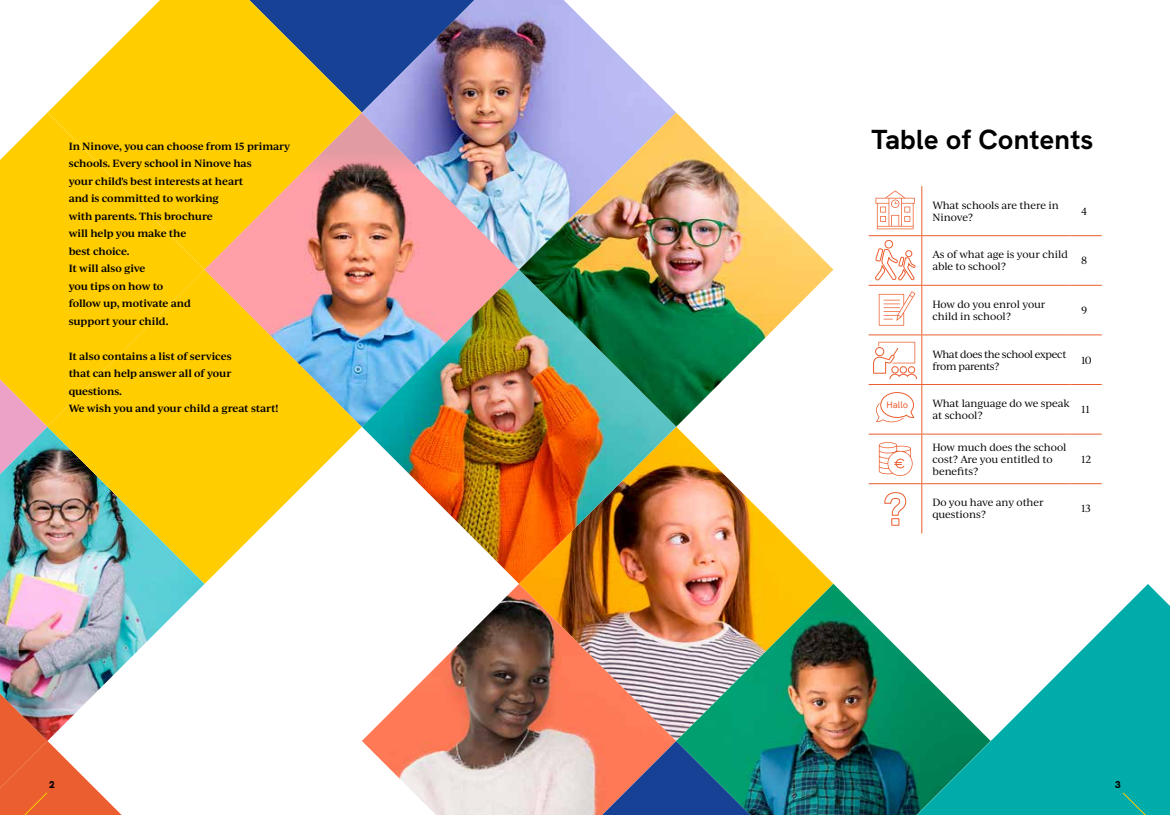
<style>
.page{position:relative;width:1170px;height:815px;background:#fff}
.page>*{position:absolute;margin:0;border:0;box-sizing:border-box;transform-origin:0 0}
.t1{font:700 27.5px "HK Grotesk";color:#000}
.t2{font:600 10px/17.5px "Ivy Journal";letter-spacing:-.01em;color:#000}
.t3{font:10px/12px "Ivy Journal";letter-spacing:-.015em;color:#000}
.t4{font:10px/12px "Ivy Journal";letter-spacing:-.04em;color:#000}
.t5{font:900 10px "HK Grotesk";color:#000}
.t6{font:9.38px "HK Grotesk";color:#eb5e2f}
</style>
<div class="page">
<hr style="left:921px;top:186px;width:1px;height:49px;background:#eb5e2f">
<hr style="left:868px;top:235px;width:53px;height:1px;background:#eb5e2f">
<hr style="left:921px;top:235px;width:149px;height:1px;background:#eb5e2f">
<hr style="left:921px;top:236px;width:1px;height:49px;background:#eb5e2f">
<hr style="left:868px;top:285px;width:53px;height:1px;background:#eb5e2f">
<hr style="left:921px;top:285px;width:149px;height:1px;background:#eb5e2f">
<hr style="left:921px;top:286px;width:1px;height:49px;background:#eb5e2f">
<hr style="left:868px;top:335px;width:53px;height:1px;background:#eb5e2f">
<hr style="left:921px;top:335px;width:149px;height:1px;background:#eb5e2f">
<hr style="left:921px;top:335px;width:1px;height:49px;background:#eb5e2f">
<hr style="left:868px;top:384px;width:53px;height:1px;background:#eb5e2f">
<hr style="left:921px;top:384px;width:149px;height:1px;background:#eb5e2f">
<hr style="left:921px;top:385px;width:1px;height:49px;background:#eb5e2f">
<hr style="left:868px;top:434px;width:53px;height:1px;background:#eb5e2f">
<hr style="left:921px;top:434px;width:149px;height:1px;background:#eb5e2f">
<hr style="left:921px;top:434px;width:1px;height:49px;background:#eb5e2f">
<hr style="left:868px;top:483px;width:53px;height:1px;background:#eb5e2f">
<hr style="left:921px;top:483px;width:149px;height:1px;background:#eb5e2f">
<hr style="left:921px;top:484px;width:1px;height:49px;background:#eb5e2f">
<hr style="left:1070px;top:235px;width:31px;height:1px;background:#eb5e2f">
<hr style="left:1070px;top:285px;width:31px;height:1px;background:#eb5e2f">
<hr style="left:1070px;top:335px;width:31px;height:1px;background:#eb5e2f">
<hr style="left:1070px;top:384px;width:31px;height:1px;background:#eb5e2f">
<hr style="left:1070px;top:434px;width:31px;height:1px;background:#eb5e2f">
<hr style="left:1070px;top:483px;width:31px;height:1px;background:#eb5e2f">
<svg style="left:0;top:113px;width:47px;height:314px;fill:#ffcd00"></svg>
<img style="left:362px;top:584px;width:628px;height:231px">
<img style="left:0;top:427px;width:205px;height:266px">
<img style="left:519px;top:113px;width:314px;height:628px">
<svg style="left:47px;top:0;width:315px;height:270px;fill:#ffcd00"></svg>
<svg style="left:47px;top:270px;width:315px;height:314px;fill:#ffcd00"></svg>
<svg style="left:205px;top:113px;width:157px;height:39px;fill:#ffcd00"></svg>
<img style="left:205px;top:152px;width:157px;height:275px">
<img style="left:362px;top:0;width:314px;height:584px">
<svg style="left:602px;top:741px;width:148px;height:74px"></svg>
<svg style="left:992px;top:584px;width:177px;height:231px;fill:#00aca9"></svg>
<svg style="left:916px;top:740px;width:150px;height:75px"></svg>
<svg style="left:875px;top:190px;width:39px;height:39px"></svg>
<div style="left:884px;top:240px;width:9px;height:8px;border:1px solid #eb5e2f;border-radius:50%"></div>
<svg style="left:875px;top:248px;width:41px;height:33px"></svg>
<svg style="left:878px;top:291px;width:37px;height:35px"></svg>
<svg style="left:873px;top:342px;width:44px;height:37px"></svg>
<svg style="left:876px;top:392px;width:38px;height:30px"></svg>
<svg style="left:878px;top:442px;width:34px;height:34px"></svg>
<svg style="left:884px;top:492px;width:22px;height:34px"></svg>
<svg style="left:0;top:693px;width:122px;height:122px"></svg>
<svg style="left:1121px;top:792px;width:35px;height:23px"></svg>
<p class="t2" style="left:69px;top:137px;width:223px">In Ninove, you can choose from 15 primary schools. Every school in Ninove has<br>your child's best interests at heart<br>and is committed to working<br>with parents. This brochure<br>will help you make the<br>best choice.<br>It will also give<br>you tips on how to<br>follow up, motivate and<br>support your child.</p>
<p class="t2" style="left:69px;top:347px;width:211px">It also contains a list of services<br>that can help answer all of your questions.<br>We wish you and your child a great start!</p>
<h1 class="t1" style="left:871px;top:121px;width:223px">Table of Contents</h1>
<p class="t6" style="left:886px;top:399px;width:23px">Hallo</p>
<p class="t3" style="left:932px;top:199px;width:128px">What schools are there in<br>Ninove?</p>
<p class="t3" style="left:1080px;top:205px;width:8px">4</p>
<p class="t3" style="left:932px;top:248px;width:137px">As of what age is your child able to school?</p>
<p class="t3" style="left:1080px;top:254px;width:8px">8</p>
<p class="t3" style="left:932px;top:298px;width:115px">How do you enrol your child in school?</p>
<p class="t3" style="left:1080px;top:304px;width:8px">9</p>
<p class="t4" style="left:932px;top:347px;width:135px">What does the school expect from parents?</p>
<p class="t3" style="left:1080px;top:353px;width:12px">10</p>
<p class="t3" style="left:932px;top:397px;width:139px">What language do we speak at school?</p>
<p class="t3" style="left:1080px;top:403px;width:10px">11</p>
<p class="t3" style="left:932px;top:441px;width:135px">How much does the school cost? Are you entitled to benefits?</p>
<p class="t3" style="left:1080px;top:453px;width:12px">12</p>
<p class="t3" style="left:932px;top:496px;width:113px">Do you have any other questions?</p>
<p class="t3" style="left:1080px;top:502px;width:11px">13</p>
<p class="t5" style="left:49px;top:778px;width:7px">2</p>
<p class="t5" style="left:1114px;top:778px;width:7px">3</p>
</div>
